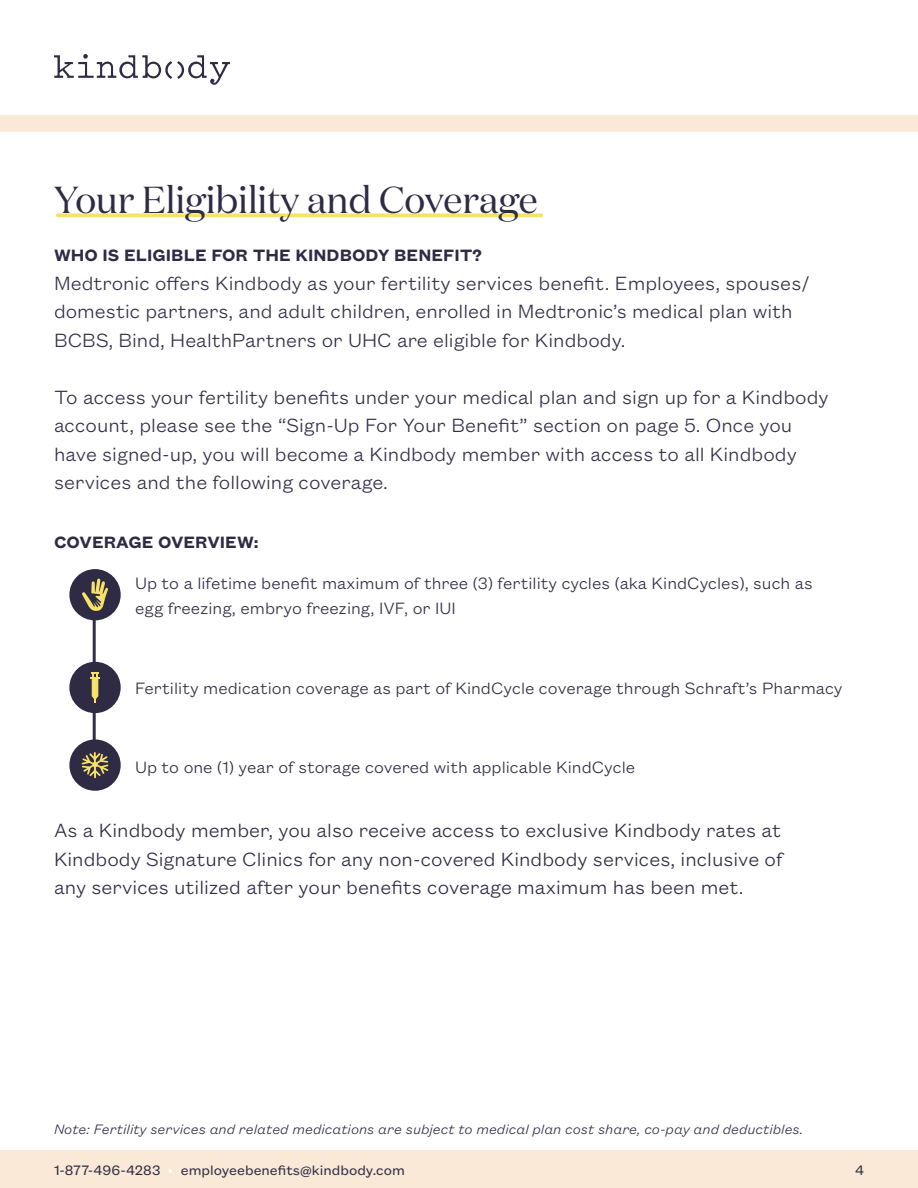
<style>
.page{position:relative;width:918px;height:1188px;background:#fff}
.page>*{position:absolute;margin:0;border:0;box-sizing:border-box;transform-origin:0 0}
.t1{font:37.5px "Domaine Display";color:#2f2b45}
.t2{font:300 21px/28.5px "Founders Grotesk Text";color:#322f48}
.t3{font:300 21px/28.5px "Founders Grotesk Text";color:#2f2b45}
.t4{font:300 18px/25.5px "Founders Grotesk Text";color:#2f2b45}
.t5{font:600 18px "Founders Grotesk Text";color:#2f2b45}
.t6{font:italic 300 15px "Founders Grotesk Text";color:#2f2b45}
.t7{font:15px "Founders Grotesk Text";color:#2f2b45}
.s1{color:#fff}
</style>
<div class="page">
<div style="left:0;top:1150px;width:918px;height:38px;background:#f9e9d6"></div>
<svg style="left:54px;top:54px;width:176px;height:31px"></svg>
<svg style="left:58px;top:213px;width:483px;height:4px;background:#f7e577"></svg>
<div style="left:0;top:115px;width:918px;height:16px;background:#f9e9d6"></div>
<hr style="left:93px;top:585px;width:3px;height:186px;background:#342f48">
<div style="left:69px;top:569px;width:52px;height:51px;background:#2f2b45;border-radius:50%"></div>
<svg style="left:82px;top:578px;width:26px;height:33px"></svg>
<div style="left:69px;top:662px;width:52px;height:51px;background:#2f2b45;border-radius:50%"></div>
<svg style="left:90px;top:672px;width:10px;height:31px"></svg>
<div style="left:69px;top:739px;width:52px;height:52px;background:#2f2b45;border-radius:50%"></div>
<svg style="left:82px;top:752px;width:27px;height:26px"></svg>
<p class="t1" style="left:54px;top:177px;width:485px">Your Eligibility and Coverage</p>
<p class="t5" style="left:54px;top:243px;width:430px">WHO IS ELIGIBLE FOR THE KINDBODY BENEFIT?</p>
<p class="t2" style="left:54px;top:267px;width:757px">Medtronic offers Kindbody as your fertility services benefit. Employees, spouses/ domestic partners, and adult children, enrolled in Medtronic’s medical plan with</p>
<p class="t2" style="left:54px;top:324px;width:573px">BCBS, Bind, HealthPartners or UHC are eligible for Kindbody.</p>
<p class="t2" style="left:54px;top:381px;width:776px">To access your fertility benefits under your medical plan and sign up for a Kindbody account, please see the “Sign-Up For Your Benefit” section on page 5. Once you have signed-up, you will become a Kindbody member with access to all Kindbody services and the following coverage.</p>
<p class="t5" style="left:54px;top:530px;width:206px">COVERAGE OVERVIEW:</p>
<p class="t4" style="left:135px;top:569px;width:679px">Up to a lifetime benefit maximum of three (3) fertility cycles (aka KindCycles), such as egg freezing, embryo freezing, IVF, or IUI</p>
<p class="t4" style="left:135px;top:674px;width:709px">Fertility medication coverage as part of KindCycle coverage through Schraft’s Pharmacy</p>
<p class="t4" style="left:135px;top:754px;width:502px">Up to one (1) year of storage covered with applicable KindCycle</p>
<p class="t3" style="left:54px;top:815px;width:730px">As a Kindbody member, you also receive access to exclusive Kindbody rates at<br>Kindbody Signature Clinics for any non-covered Kindbody services, inclusive of</p>
<p class="t3" style="left:54px;top:872px;width:691px">any services utilized after your benefits coverage maximum has been met.</p>
<p class="t6" style="left:54px;top:1119px;width:751px">Note: Fertility services and related medications are subject to medical plan cost share, co-pay and deductibles.</p>
<p class="t7" style="left:54px;top:1160px;width:352px">1-877-496-4283 <span class="s1">•</span> employeebenefits@kindbody.com</p>
<p class="t7" style="left:855px;top:1160px;width:10px">4</p>
</div>
